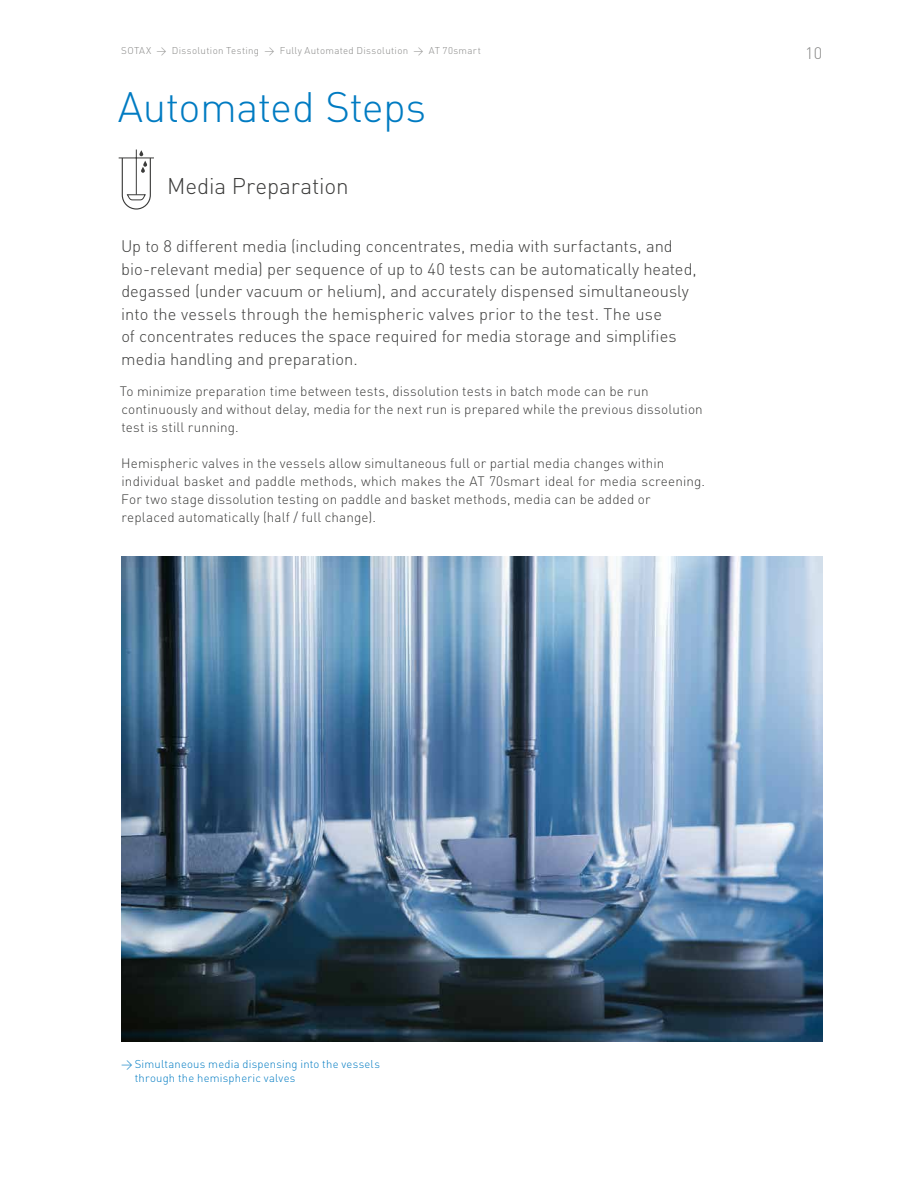
<style>
.page{position:relative;width:918px;height:1188px;background:#fff}
.page>*{position:absolute;margin:0;border:0;box-sizing:border-box;transform-origin:0 0}
.t1{font:300 42px "DIN";letter-spacing:-.015em;color:#007bc2}
.t2{font:300 22.5px "DIN";letter-spacing:-.01em;color:#3b3b3a}
.t3{font:300 16.5px/22.5px "DIN";color:#3b3b3a}
.t4{font:300 16.5px "DIN";color:#878786}
.t5{font:300 13.5px/18px "DIN";letter-spacing:.01em;color:#3b3b3a}
.t6{font:300 11.25px/13.5px "DIN";letter-spacing:.02em;color:#007bc2}
.t7{font:300 9.75px "DIN";letter-spacing:.035em;color:#878786}
</style>
<div class="page">
<img style="left:121px;top:556px;width:702px;height:485px">
<hr style="left:119px;top:158px;width:35px;height:1px;background:#3b3b3a">
<svg style="left:121px;top:150px;width:30px;height:60px"></svg>
<p class="t7" style="left:121px;top:44px;width:361px">SOTAX &gt; Dissolution Testing &gt; Fully Automated Dissolution &gt; AT 70smart</p>
<h1 class="t1" style="left:118px;top:81px;width:310px">Automated Steps</h1>
<h2 class="t2" style="left:167px;top:172px;width:183px">Media Preparation</h2>
<p class="t3" style="left:121px;top:235px;width:577px">Up to 8 different media (including concentrates, media with surfactants, and bio-relevant media) per sequence of up to 40 tests can be automatically heated, degassed (under vacuum or helium), and accurately dispensed simultaneously into the vessels through the hemispheric valves prior to the test. The use<br>of concentrates reduces the space required for media storage and simplifies media handling and preparation.</p>
<p class="t5" style="left:120px;top:382px;width:584px">To minimize preparation time between tests, dissolution tests in batch mode can be run continuously and without delay, media for the next run is prepared while the previous dissolution test is still running.</p>
<p class="t5" style="left:121px;top:454px;width:585px">Hemispheric valves in the vessels allow simultaneous full or partial media changes within individual basket and paddle methods, which makes the AT 70smart ideal for media screening.<br>For two stage dissolution testing on paddle and basket methods, media can be added or replaced automatically (half / full change).</p>
<p class="t4" style="left:805px;top:42px;width:19px">10</p>
<p class="t6" style="left:135px;top:1057px;width:247px;text-indent:-14px">&gt; Simultaneous media dispensing into the vessels through the hemispheric valves</p>
</div>
